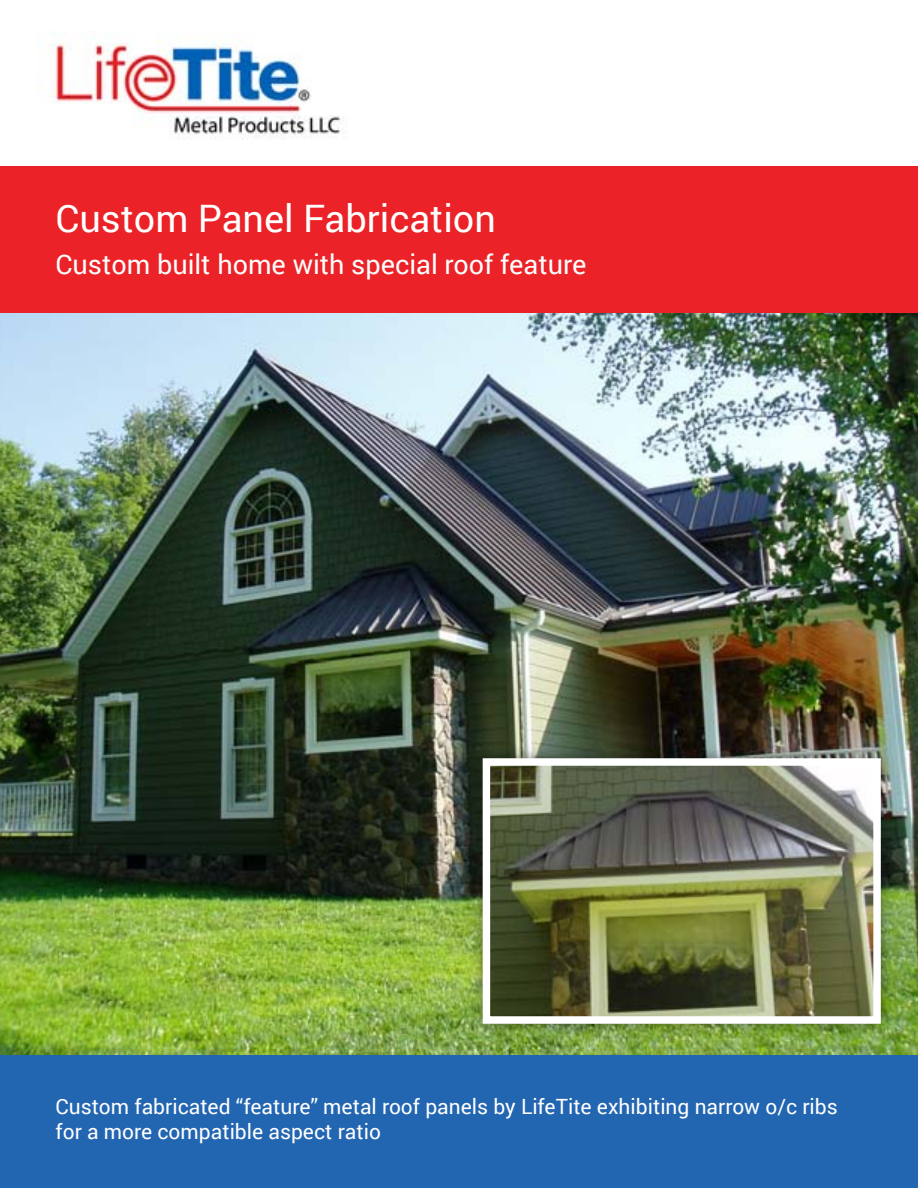
<style>
.page{position:relative;width:918px;height:1188px;background:#fff}
.page>*{position:absolute;margin:0;border:0;box-sizing:border-box;transform-origin:0 0}
.t1{font:37.8px "Roboto";color:#fff}
.t2{font:27px "Roboto";color:#fff}
.t3{font:21px/25.2px "Roboto";color:#fff}
</style>
<div class="page">
<div style="left:0;top:992px;width:918px;height:196px;background:#2265b1"></div>
<img style="left:0;top:313px;width:918px;height:741px">
<img style="left:424px;top:680px;width:494px;height:375px">
<img style="left:492px;top:767px;width:380px;height:248px">
<div style="left:0;top:167px;width:918px;height:146px;background:#eb2227"></div>
<img style="left:37px;top:31px;width:308px;height:108px">
<div style="left:483px;top:758px;width:398px;height:266px;border:8px solid #fff"></div>
<h1 class="t1" style="left:56px;top:192px;width:442px">Custom Panel Fabrication</h1>
<p class="t2" style="left:56px;top:246px;width:532px">Custom built home with special roof feature</p>
<p class="t3" style="left:56px;top:1093px;width:784px">Custom fabricated “feature” metal roof panels by LifeTite exhibiting narrow o/c ribs for a more compatible aspect ratio</p>
</div>
